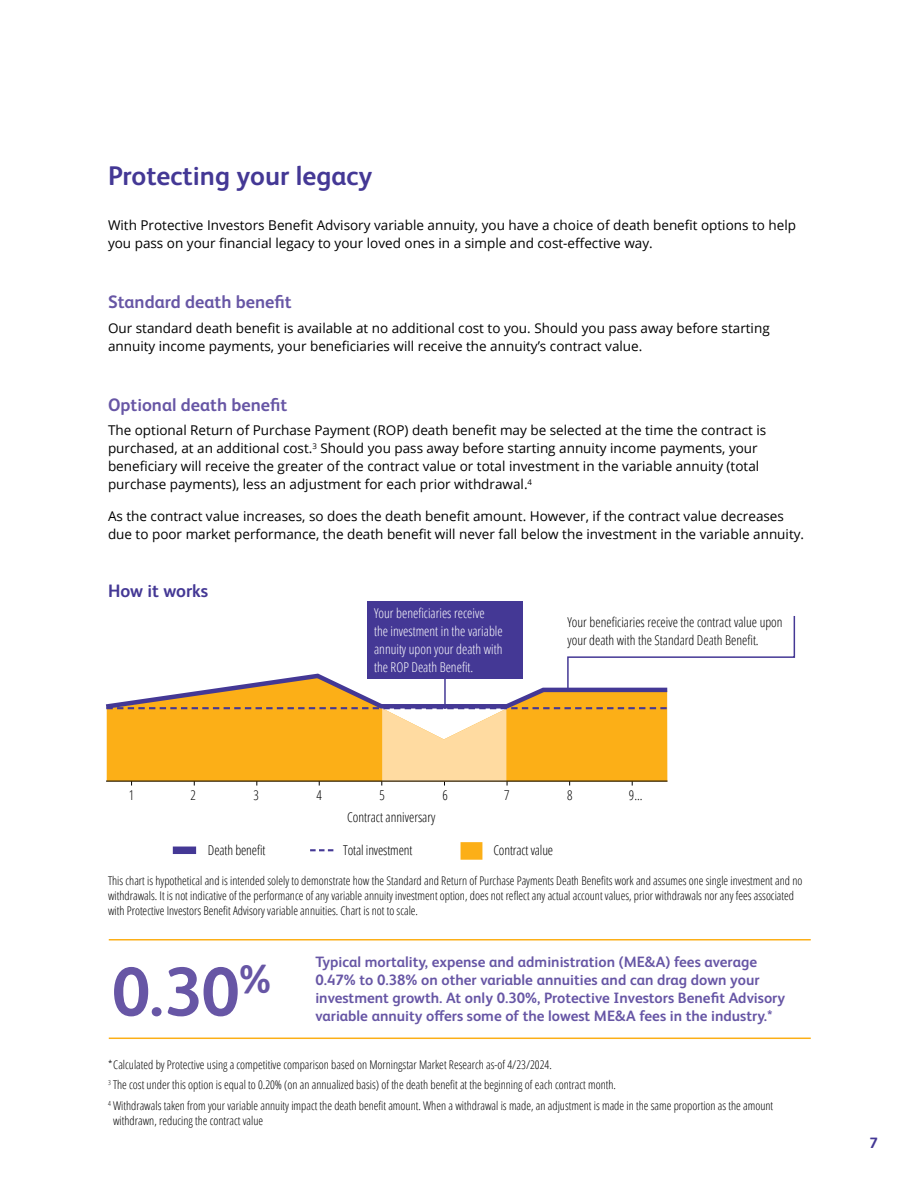
<style>
.page{position:relative;width:918px;height:1188px;background:#fff}
.page>*{position:absolute;margin:0;border:0;box-sizing:border-box;transform-origin:0 0}
.t1{font:700 69px "FS Albert Pro";color:#6756a5}
.t2{font:700 27px "FS Albert Pro";color:#443895}
.t3{font:700 18px "FS Albert Pro";color:#6756a5}
.t4{font:700 18px "FS Albert Pro";color:#443895}
.t5{font:700 15px/18px "FS Albert Pro";color:#6756a5}
.t6{font:700 15px "FS Albert Pro";color:#443895}
.t7{font:13.5px/18px "Open Sans";color:#000}
.t8{font:300 condensed 13.5px/18px "Open Sans";color:#000}
.t9{font:300 condensed 13.5px/18px "Open Sans";color:#fff}
.t10{font:300 condensed 12px/15px "Open Sans";color:#000}
</style>
<div class="page">
<div style="left:461px;top:842px;width:21px;height:18px;background:#fcaf17"></div>
<div style="left:173px;top:847px;width:23px;height:7px;background:#443895"></div>
<svg style="left:310px;top:849px;width:23px;height:2px"></svg>
<div style="left:367px;top:601px;width:156px;height:78px;background:#443895"></div>
<svg style="left:105px;top:616px;width:691px;height:170px"></svg>
<hr style="left:109px;top:939px;width:702px;height:1px;background:#fcaf17">
<hr style="left:109px;top:1038px;width:702px;height:1px;background:#fcaf17">
<h2 class="t2" style="left:108px;top:157px;width:266px">Protecting your legacy</h2>
<p class="t7" style="left:108px;top:216px;width:690px">With Protective Investors Benefit Advisory variable annuity, you have a choice of death benefit options to help you pass on your financial legacy to your loved ones in a simple and cost-effective way.</p>
<h3 class="t3" style="left:108px;top:289px;width:185px">Standard death benefit</h3>
<p class="t7" style="left:108px;top:318px;width:663px">Our standard death benefit is available at no additional cost to you. Should you pass away before starting annuity income payments, your beneficiaries will receive the annuity’s contract value.</p>
<h3 class="t3" style="left:108px;top:392px;width:181px">Optional death benefit</h3>
<p class="t7" style="left:108px;top:421px;width:660px">The optional Return of Purchase Payment (ROP) death benefit may be selected at the time the contract is purchased, at an additional cost.<sup>3</sup> Should you pass away before starting annuity income payments, your beneficiary will receive the greater of the contract value or total investment in the variable annuity (total purchase payments), less an adjustment for each prior withdrawal.<sup>4</sup></p>
<p class="t7" style="left:108px;top:507px;width:698px">As the contract value increases, so does the death benefit amount. However, if the contract value decreases due to poor market performance, the death benefit will never fall below the investment in the variable annuity.</p>
<h3 class="t4" style="left:108px;top:579px;width:102px">How it works</h3>
<p class="t9" style="left:374px;top:604px;width:130px">Your beneficiaries receive<br>the investment in the variable annuity upon your death with the ROP Death Benefit.</p>
<p class="t8" style="left:567px;top:613px;width:217px">Your beneficiaries receive the contract value upon your death with the Standard Death Benefit.</p>
<p class="t8" style="left:129px;top:786px;width:7px">1</p>
<p class="t8" style="left:191px;top:786px;width:7px">2</p>
<p class="t8" style="left:254px;top:786px;width:7px">3</p>
<p class="t8" style="left:317px;top:786px;width:7px">4</p>
<p class="t8" style="left:380px;top:786px;width:7px">5</p>
<p class="t8" style="left:443px;top:786px;width:7px">6</p>
<p class="t8" style="left:504px;top:786px;width:7px">7</p>
<p class="t8" style="left:567px;top:786px;width:7px">8</p>
<p class="t8" style="left:629px;top:786px;width:15px">9...</p>
<p class="t8" style="left:347px;top:808px;width:90px">Contract anniversary</p>
<p class="t8" style="left:208px;top:841px;width:59px">Death benefit</p>
<p class="t8" style="left:343px;top:841px;width:71px">Total investment</p>
<p class="t8" style="left:493px;top:841px;width:61px">Contract value</p>
<p class="t10" style="left:108px;top:873px;width:696px">This chart is hypothetical and is intended solely to demonstrate how the Standard and Return of Purchase Payments Death Benefits work and assumes one single investment and no withdrawals. It is not indicative of the performance of any variable annuity investment option, does not reflect any actual account values, prior withdrawals nor any fees associated with Protective Investors Benefit Advisory variable annuities. Chart is not to scale.</p>
<h1 class="t1" style="left:112px;top:943px;width:161px">0.30<sup>%</sup></h1>
<p class="t5" style="left:315px;top:952px;width:471px">Typical mortality, expense and administration (ME&amp;A) fees average 0.47% to 0.38% on other variable annuities and can drag down your investment growth. At only 0.30%, Protective Investors Benefit Advisory variable annuity offers some of the lowest ME&amp;A fees in the industry.*</p>
<p class="t10" style="left:108px;top:1054px;width:667px;line-height:20.4px">* Calculated by Protective using a competitive comparison based on Morningstar Market Research as-of 4/23/2024.<br><sup>3</sup> The cost under this option is equal to 0.20% (on an annualized basis) of the death benefit at the beginning of each contract month.<br><sup>4</sup> Withdrawals taken from your variable annuity impact the death benefit amount. When a withdrawal is made, an adjustment is made in the same proportion as the amount</p>
<p class="t10" style="left:113px;top:1113px;width:152px">withdrawn, reducing the contract value</p>
<p class="t6" style="left:869px;top:1132px;width:10px">7</p>
</div>
